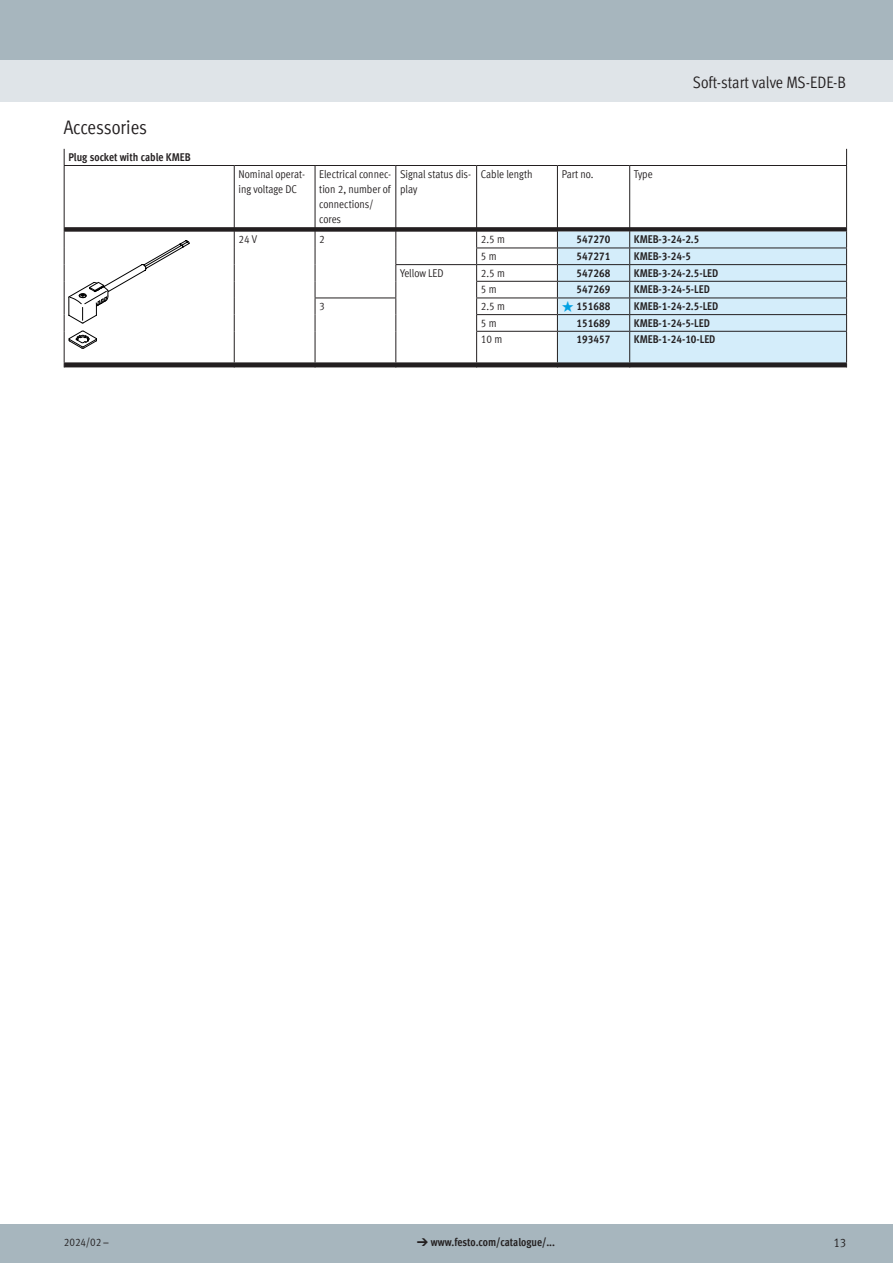
<style>
.page{position:relative;width:893px;height:1263px;background:#fff}
.page>*{position:absolute;margin:0;border:0;box-sizing:border-box;transform-origin:0 0}
.t1{font:condensed 19.5px "Festo";color:#231f20}
.t2{font:condensed 16.5px "Festo";color:#231f20}
.t3{font:condensed 12.75px "Festo";color:#231f20}
.FES_tab_head_2{font:condensed 11.25px/15px "Festo";color:#231f20}
.FES_type_code{font:700 condensed 11.25px "Festo";color:#231f20}
.FES_tab_head_1{font:700 condensed 11.25px "Festo";color:#231f20}
.FES_type_code_in{font:700 condensed 11.25px "Festo";color:#231f20}
.FES_tab_regular{font:condensed 11.25px "Festo";color:#231f20}
.s1{font-family:"Meto Pict 182";font-weight:400;font-stretch:normal;color:#00a1e3}
.s2{font-family:"Meto Pict 182";font-weight:400;font-stretch:normal}
</style>
<div class="page">
<div style="left:0;top:1225px;width:893px;height:38px;background:#a7b6be"></div>
<div style="left:0;top:60px;width:893px;height:42px;background:#dfe4e8"></div>
<div style="left:0;top:0;width:893px;height:60px;background:#a7b6be"></div>
<div style="left:64px;top:227px;width:170px;height:5px;background:#231f20"></div>
<div style="left:234px;top:227px;width:81px;height:5px;background:#231f20"></div>
<div style="left:315px;top:227px;width:81px;height:5px;background:#231f20"></div>
<div style="left:396px;top:227px;width:81px;height:5px;background:#231f20"></div>
<div style="left:477px;top:227px;width:80px;height:5px;background:#231f20"></div>
<hr style="left:64px;top:363px;width:170px;height:4px;background:#231f20">
<hr style="left:234px;top:363px;width:81px;height:4px;background:#231f20">
<hr style="left:315px;top:363px;width:81px;height:4px;background:#231f20">
<hr style="left:396px;top:363px;width:81px;height:4px;background:#231f20">
<hr style="left:477px;top:363px;width:80px;height:4px;background:#231f20">
<svg style="left:64px;top:149px;width:1px;height:16px"></svg>
<svg style="left:846px;top:149px;width:1px;height:16px"></svg>
<hr style="left:64px;top:165px;width:170px;height:1px;background:#231f20">
<hr style="left:64px;top:166px;width:1px;height:61px;background:#231f20">
<hr style="left:234px;top:165px;width:81px;height:1px;background:#231f20">
<hr style="left:234px;top:166px;width:1px;height:61px;background:#231f20">
<hr style="left:315px;top:165px;width:81px;height:1px;background:#231f20">
<hr style="left:315px;top:166px;width:1px;height:61px;background:#231f20">
<hr style="left:396px;top:165px;width:81px;height:1px;background:#231f20">
<hr style="left:395px;top:166px;width:1px;height:61px;background:#231f20">
<hr style="left:477px;top:165px;width:80px;height:1px;background:#231f20">
<hr style="left:476px;top:166px;width:1px;height:61px;background:#231f20">
<hr style="left:557px;top:165px;width:73px;height:1px;background:#231f20">
<hr style="left:557px;top:166px;width:1px;height:61px;background:#231f20">
<hr style="left:630px;top:165px;width:217px;height:1px;background:#231f20">
<hr style="left:629px;top:166px;width:1px;height:61px;background:#231f20">
<hr style="left:846px;top:166px;width:1px;height:61px;background:#231f20">
<hr style="left:476px;top:248px;width:81px;height:1px;background:#231f20">
<hr style="left:477px;top:264px;width:80px;height:1px;background:#231f20">
<hr style="left:476px;top:281px;width:81px;height:1px;background:#231f20">
<hr style="left:476px;top:298px;width:81px;height:1px;background:#231f20">
<hr style="left:476px;top:314px;width:81px;height:1px;background:#231f20">
<hr style="left:476px;top:331px;width:81px;height:1px;background:#231f20">
<svg style="left:557px;top:227px;width:290px;height:140px;background:#bcd1dc"></svg>
<hr style="left:64px;top:331px;width:1px;height:32px;background:#231f20">
<svg style="left:234px;top:227px;width:1px;height:104px"></svg>
<hr style="left:234px;top:331px;width:1px;height:32px;background:#231f20">
<hr style="left:315px;top:298px;width:81px;height:1px;background:#231f20">
<svg style="left:315px;top:227px;width:1px;height:104px"></svg>
<hr style="left:315px;top:331px;width:1px;height:32px;background:#231f20">
<hr style="left:395px;top:264px;width:82px;height:1px;background:#231f20">
<svg style="left:395px;top:227px;width:1px;height:104px"></svg>
<svg style="left:476px;top:231px;width:1px;height:100px"></svg>
<hr style="left:395px;top:331px;width:1px;height:32px;background:#231f20">
<hr style="left:476px;top:332px;width:1px;height:31px;background:#231f20">
<svg style="left:64px;top:227px;width:126px;height:122px"></svg>
<h1 class="t1" style="left:64px;top:113px;width:85px">Accessories</h1>
<p class="FES_tab_head_1" style="left:68px;top:149px;width:124px">Plug socket with cable KMEB</p>
<h2 class="t2" style="left:693px;top:71px;width:155px">Soft-start valve MS-EDE-B</h2>
<p class="FES_tab_head_2" style="left:238px;top:166px;width:68px">Nominal operat&shy;ing voltage DC</p>
<p class="FES_tab_head_2" style="left:319px;top:166px;width:73px">Electrical connec&shy;tion 2, number of connections/ cores</p>
<p class="FES_tab_head_2" style="left:400px;top:166px;width:73px">Signal status dis&shy;play</p>
<p class="FES_tab_head_2" style="left:481px;top:166px;width:53px">Cable length</p>
<p class="FES_tab_head_2" style="left:562px;top:166px;width:33px">Part no.</p>
<p class="FES_tab_head_2" style="left:634px;top:166px;width:20px">Type</p>
<p class="FES_tab_regular" style="left:238px;top:231px;width:20px">24 V</p>
<p class="FES_tab_regular" style="left:319px;top:231px;width:7px">2</p>
<p class="FES_tab_regular" style="left:481px;top:231px;width:26px">2.5 m</p>
<p class="FES_type_code_in" style="left:577px;top:231px;width:35px">547270</p>
<p class="FES_type_code" style="left:634px;top:231px;width:67px">KMEB-3-24-2.5</p>
<p class="FES_tab_regular" style="left:481px;top:248px;width:17px">5 m</p>
<p class="FES_type_code_in" style="left:577px;top:247px;width:35px">547271</p>
<p class="FES_type_code" style="left:634px;top:247px;width:59px">KMEB-3-24-5</p>
<p class="FES_tab_regular" style="left:400px;top:265px;width:45px">Yellow LED</p>
<p class="FES_tab_regular" style="left:481px;top:265px;width:26px">2.5 m</p>
<p class="FES_type_code_in" style="left:577px;top:264px;width:35px">547268</p>
<p class="FES_type_code" style="left:634px;top:264px;width:86px">KMEB-3-24-2.5-LED</p>
<p class="FES_tab_regular" style="left:481px;top:281px;width:17px">5 m</p>
<p class="FES_type_code_in" style="left:577px;top:281px;width:35px">547269</p>
<p class="FES_type_code" style="left:634px;top:281px;width:77px">KMEB-3-24-5-LED</p>
<p class="FES_tab_regular" style="left:319px;top:298px;width:7px">3</p>
<p class="FES_tab_regular" style="left:481px;top:298px;width:26px">2.5 m</p>
<p class="FES_tab_head_1" style="left:562px;top:297px;width:50px"><span class="s1">q</span>151688</p>
<p class="FES_type_code" style="left:634px;top:297px;width:86px">KMEB-1-24-2.5-LED</p>
<p class="FES_tab_regular" style="left:481px;top:314px;width:17px">5 m</p>
<p class="FES_type_code_in" style="left:577px;top:314px;width:35px">151689</p>
<p class="FES_type_code" style="left:634px;top:314px;width:77px">KMEB-1-24-5-LED</p>
<p class="FES_tab_regular" style="left:481px;top:331px;width:23px">10 m</p>
<p class="FES_type_code_in" style="left:577px;top:331px;width:35px">193457</p>
<p class="FES_type_code" style="left:634px;top:331px;width:83px">KMEB-1-24-10-LED</p>
<p class="FES_tab_head_2" style="left:64px;top:1234px;width:46px">2024/02 –</p>
<p class="FES_tab_head_1" style="left:417px;top:1234px;width:140px"><span class="s2">d</span> www.festo.com/catalogue/...</p>
<p class="t3" style="left:833px;top:1233px;width:14px">13</p>
</div>
